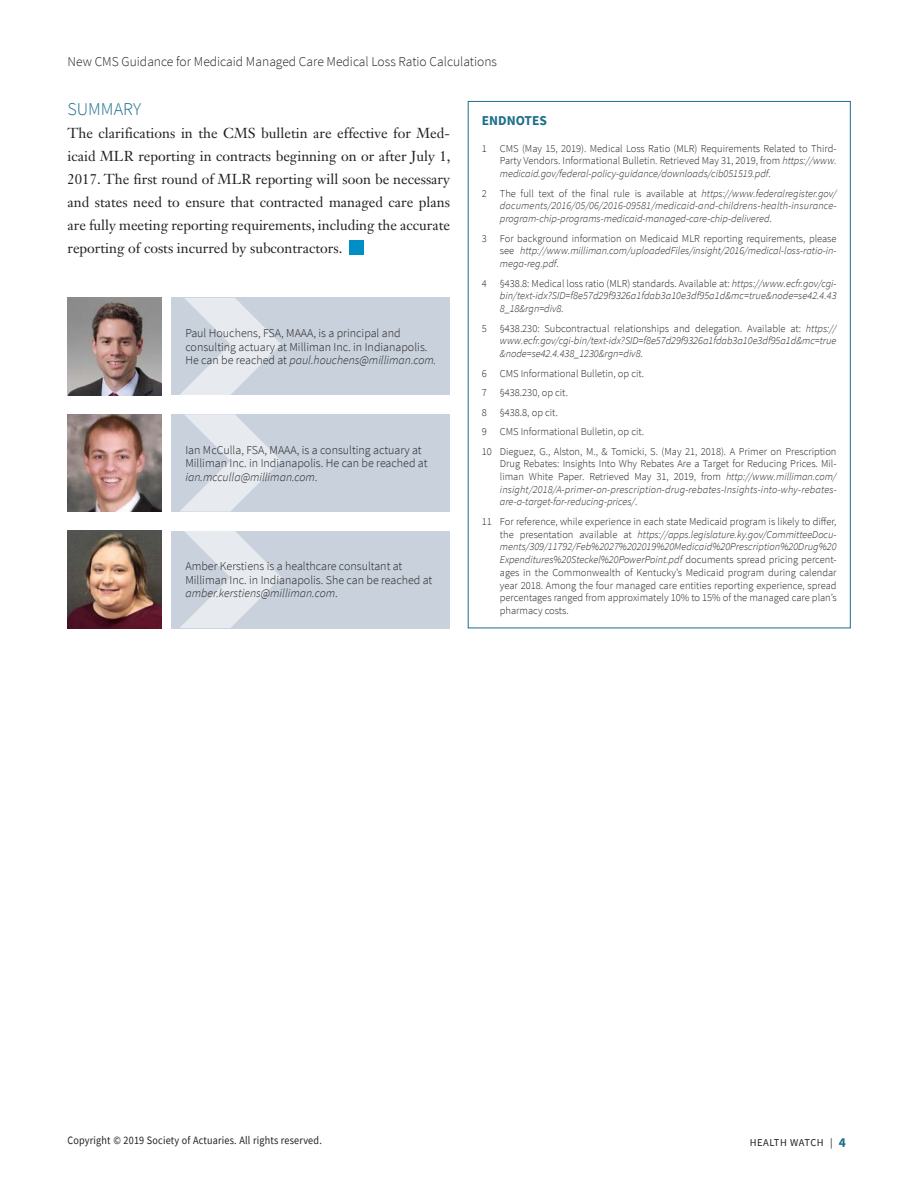
<style>
.page{position:relative;width:918px;height:1188px;background:#fff}
.page>*{position:absolute;margin:0;border:0;box-sizing:border-box;transform-origin:0 0}
.Article_Subhead_A{font:300 18px "Source Sans Pro";color:#1d6e8a}
.Article_Body{font:14.25px/23.1px "Janson Text LT Std";color:#231f20;text-align:justify}
.t1{font:300 13.5px "Source Sans Pro";color:#231f20}
.Endnotes_Title{font:700 13.5px "Source Sans Pro";color:#1d6e8a}
.Author_Info{font:300 12px/13.5px "Source Sans Pro";color:#231f20}
.t2{font:11.25px "Source Sans Pro";letter-spacing:.02em;color:#231f20;scale:.9 1}
.Endnotes_Body{font:300 10.5px/12.8px "Source Sans Pro";color:#231f20;text-align:justify}
.Endnotes_Body-2{font:italic 300 10.5px/12.8px "Source Sans Pro";color:#231f20;text-align:justify}
.t3{font:10.5px "Source Sans Pro";letter-spacing:.05em;color:#231f20}
.s1{font-style:italic}
.s2{font-style:normal}
.s3{font-weight:700;font-size:13.5px;color:#1d6e8a}
</style>
<div class="page">
<div style="left:350px;top:240px;width:14px;height:14px;background:#008fc5"></div>
<div style="left:172px;top:298px;width:278px;height:97px;background:#c8d1dc"></div>
<svg style="left:180px;top:298px;width:101px;height:97px"></svg>
<img style="left:68px;top:298px;width:94px;height:97px">
<div style="left:172px;top:414px;width:278px;height:98px;background:#c8d1dc"></div>
<svg style="left:180px;top:414px;width:101px;height:98px"></svg>
<img style="left:68px;top:414px;width:94px;height:98px">
<div style="left:172px;top:531px;width:278px;height:97px;background:#c8d1dc"></div>
<svg style="left:180px;top:531px;width:101px;height:97px"></svg>
<img style="left:68px;top:531px;width:94px;height:97px">
<p class="t1" style="left:68px;top:54px;width:431px">New CMS Guidance for Medicaid Managed Care Medical Loss Ratio Calculations</p>
<p class="Article_Subhead_A" style="left:68px;top:98px;width:75px">SUMMARY</p>
<p class="Article_Body" style="left:68px;top:121px;width:384px">The clarifications in the CMS bulletin are effective for Med&shy;icaid MLR reporting in contracts beginning on or after July 1, 2017. The first round of MLR reporting will soon be necessary and states need to ensure that contracted managed care plans are fully meeting reporting requirements, including the accurate reporting of costs incurred by subcontractors.</p>
<p class="Endnotes_Title" style="left:482px;top:112px;width:67px">ENDNOTES</p>
<p class="Endnotes_Body" style="left:500px;top:142px;width:338px;text-indent:-18px">1 CMS (May 15, 2019). Medical Loss Ratio (MLR) Requirements Related to Third-Party Vendors. Informational Bulletin. Retrieved May 31, 2019, from <span class="s1">https://www. medicaid.gov/federal-policy-guidance/downloads/cib051519.pdf</span>.</p>
<p class="Endnotes_Body-2" style="left:500px;top:187px;width:338px;text-indent:-18px"><span class="s2">2 The full text of the final rule is available at</span> https://www.federalregister.gov/ documents/2016/05/06/2016-09581/medicaid-and-childrens-health-insurance&shy;program-chip-programs-medicaid-managed-care-chip-delivered<span class="s2">.</span></p>
<p class="Endnotes_Body-2" style="left:500px;top:232px;width:338px;text-indent:-18px"><span class="s2">3 For background information on Medicaid MLR reporting requirements, please see</span> http://www.milliman.com/uploadedFiles/insight/2016/medical-loss-ratio-in&shy;mega-reg.pdf<span class="s2">.</span></p>
<p class="Endnotes_Body-2" style="left:500px;top:277px;width:338px;text-indent:-18px"><span class="s2">4 §438.8: Medical loss ratio (MLR) standards. Available at:</span> https://www.ecfr.gov/cgi&shy;bin/text-idx?SID=f8e57d29f9326a1fdab3a10e3df95a1d&amp;mc=true&amp;node=se42.4.43<br>8_18&amp;rgn=div8<span class="s2">.</span></p>
<p class="Endnotes_Body-2" style="left:500px;top:322px;width:338px;text-indent:-18px"><span class="s2">5 §438.230: Subcontractual relationships and delegation. Available at:</span> https:// www.ecfr.gov/cgi-bin/text-idx?SID=f8e57d29f9326a1fdab3a10e3df95a1d&amp;mc=true &amp;node=se42.4.438_1230&amp;rgn=div8<span class="s2">.</span></p>
<p class="Endnotes_Body" style="left:482px;top:367px;width:164px">6 CMS Informational Bulletin, op cit.</p>
<p class="Endnotes_Body" style="left:482px;top:386px;width:88px">7 §438.230, op cit.</p>
<p class="Endnotes_Body" style="left:482px;top:406px;width:78px">8 §438.8, op cit.</p>
<p class="Endnotes_Body" style="left:482px;top:425px;width:164px">9 CMS Informational Bulletin, op cit.</p>
<p class="Endnotes_Body" style="left:500px;top:445px;width:338px;text-indent:-18px">10 Dieguez, G., Alston, M., &amp; Tomicki, S. (May 21, 2018). A Primer on Prescription Drug Rebates: Insights Into Why Rebates Are a Target for Reducing Prices. Mil&shy;liman White Paper. Retrieved May 31, 2019, from <span class="s1">http://www.milliman.com/ insight/2018/A-primer-on-prescription-drug-rebates-Insights-into-why-rebates&shy;are-a-target-for-reducing-prices/</span>.</p>
<p class="Endnotes_Body" style="left:500px;top:515px;width:338px;text-indent:-18px">11 For reference, while experience in each state Medicaid program is likely to differ, the presentation available at <span class="s1">https://apps.legislature.ky.gov/CommitteeDocu&shy;ments/309/11792/Feb%2027%202019%20Medicaid%20Prescription%20Drug%20<br>Expenditures%20Steckel%20PowerPoint.pdf</span> documents spread pricing percent&shy;ages in the Commonwealth of Kentucky’s Medicaid program during calendar year 2018. Among the four managed care entities reporting experience, spread percentages ranged from approximately 10% to 15% of the managed care plan’s pharmacy costs.</p>
<p class="Author_Info" style="left:185px;top:327px;width:253px">Paul Houchens, FSA, MAAA, is a principal and consulting actuary at Milliman Inc. in Indianapolis.<br>He can be reached at <span class="s1">paul.houchens@milliman.com.</span></p>
<p class="Author_Info" style="left:185px;top:443px;width:244px">Ian McCulla, FSA, MAAA, is a consulting actuary at<br>Milliman Inc. in Indianapolis. He can be reached at <span class="s1">ian.mcculla@milliman.com</span>.</p>
<p class="Author_Info" style="left:185px;top:560px;width:248px">Amber Kerstiens is a healthcare consultant at<br>Milliman Inc. in Indianapolis. She can be reached at <span class="s1">amber.kerstiens@milliman.com</span>.</p>
<p class="t2" style="left:68px;top:1133px;width:284px">Copyright © 2019 Society of Actuaries. All rights reserved.</p>
<p class="t3" style="left:750px;top:1135px;width:98px">HEALTH WATCH | <span class="s3">4</span></p>
</div>
